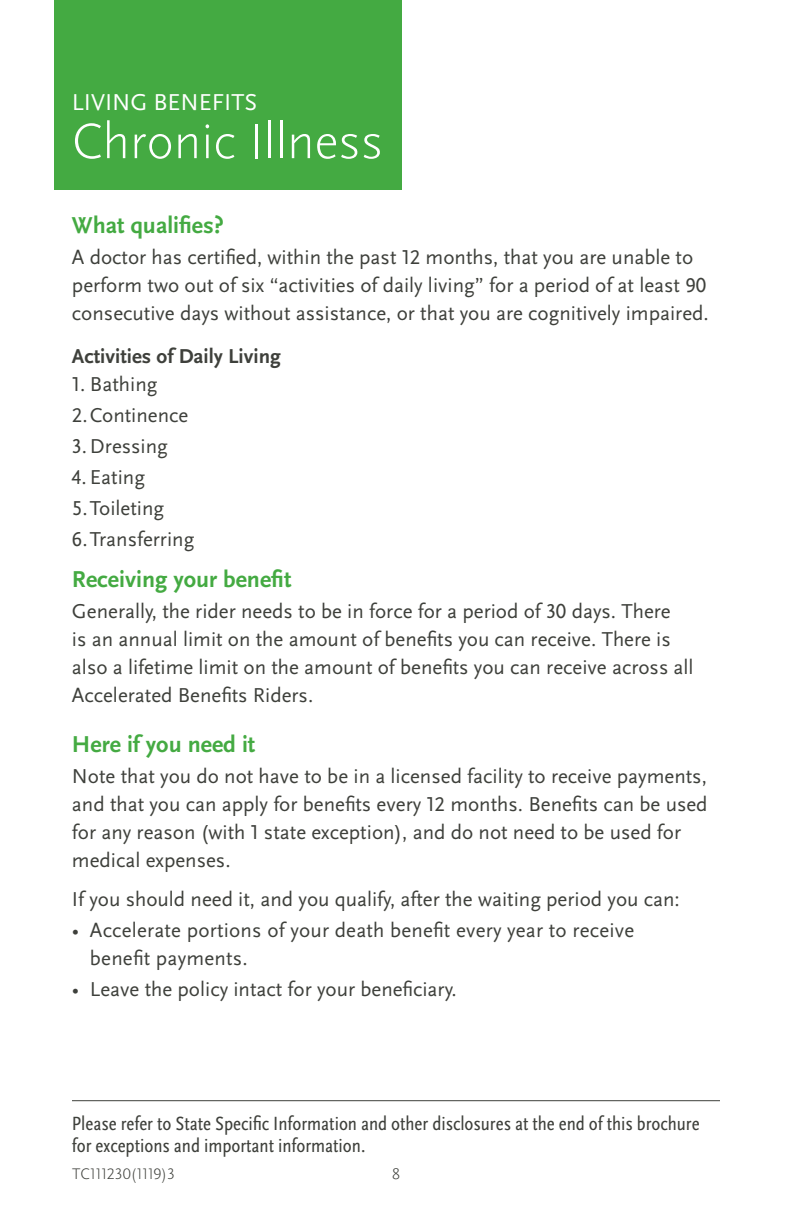
<style>
.page{position:relative;width:792px;height:1224px;background:#fff}
.page>*{position:absolute;margin:0;border:0;box-sizing:border-box;transform-origin:0 0}
.H1_5_Green_Section_H{font:300 52px "Scala Sans OT";color:#fff}
.t1{font:700 24px "Scala Sans OT";color:#44aa42}
.H1_5_Green_Section_H-2{font:24px "Scala Sans OT";color:#fff}
.Body{font:21px/28px "Scala Sans OT";color:#3e403b}
.Body_2_-_Before_List{font:21px "Scala Sans OT";color:#3e403b}
.t2{font:700 21px "Scala Sans OT";color:#3e403b}
.Disclaimer_-_Consume{font:condensed 20px/22px "Scala Sans OT";color:#3e403b}
.TC_and_Cat{font:300 16px "Scala Sans OT";color:#3e403b}
</style>
<div class="page">
<div style="left:54px;top:0;width:347px;height:190px;background:#44aa42"></div>
<hr style="left:72px;top:1100px;width:648px;height:1px;background:#3e403b">
<p class="H1_5_Green_Section_H-2" style="left:72px;top:88px;width:187px">LIVING BENEFITS</p>
<p class="H1_5_Green_Section_H" style="left:72px;top:110px;width:313px">Chronic Illness</p>
<h3 class="t1" style="left:72px;top:211px;width:153px">What qualifies?</h3>
<p class="Body" style="left:72px;top:243px;width:638px">A doctor has certified, within the past 12 months, that you are unable to perform two out of six “activities of daily living” for a period of at least 90 consecutive days without assistance, or that you are cognitively impaired.</p>
<h5 class="t2" style="left:72px;top:344px;width:210px">Activities of Daily Living</h5>
<p class="Body" style="left:72px;top:370px;width:87px">1. Bathing</p>
<p class="Body" style="left:72px;top:401px;width:118px">2.Continence</p>
<p class="Body" style="left:72px;top:432px;width:97px">3.Dressing</p>
<p class="Body" style="left:72px;top:463px;width:75px">4. Eating</p>
<p class="Body" style="left:72px;top:494px;width:94px">5.Toileting</p>
<p class="Body" style="left:72px;top:525px;width:124px">6.Transferring</p>
<h3 class="t1" style="left:72px;top:565px;width:221px">Receiving your benefit</h3>
<p class="Body" style="left:72px;top:597px;width:623px">Generally, the rider needs to be in force for a period of 30 days. There<br>is an annual limit on the amount of benefits you can receive. There is also a lifetime limit on the amount of benefits you can receive across all Accelerated Benefits Riders.</p>
<h3 class="t1" style="left:72px;top:730px;width:185px">Here if you need it</h3>
<p class="Body" style="left:72px;top:762px;width:637px">Note that you do not have to be in a licensed facility to receive payments, and that you can apply for benefits every 12 months. Benefits can be used for any reason (with 1 state exception), and do not need to be used for medical expenses.</p>
<p class="Body_2_-_Before_List" style="left:72px;top:887px;width:609px">If you should need it, and you qualify, after the waiting period you can:</p>
<p class="Body" style="left:90px;top:916px;width:546px;text-indent:-18px">• Accelerate portions of your death benefit every year to receive benefit payments.</p>
<p class="Body" style="left:72px;top:975px;width:386px">• Leave the policy intact for your beneficiary.</p>
<p class="Disclaimer_-_Consume" style="left:72px;top:1112px;width:629px">Please refer to State Specific Information and other disclosures at the end of this brochure for exceptions and important information.</p>
<p class="TC_and_Cat" style="left:72px;top:1165px;width:105px">TC111230(1119)3</p>
<p class="TC_and_Cat" style="left:392px;top:1165px;width:9px">8</p>
</div>
